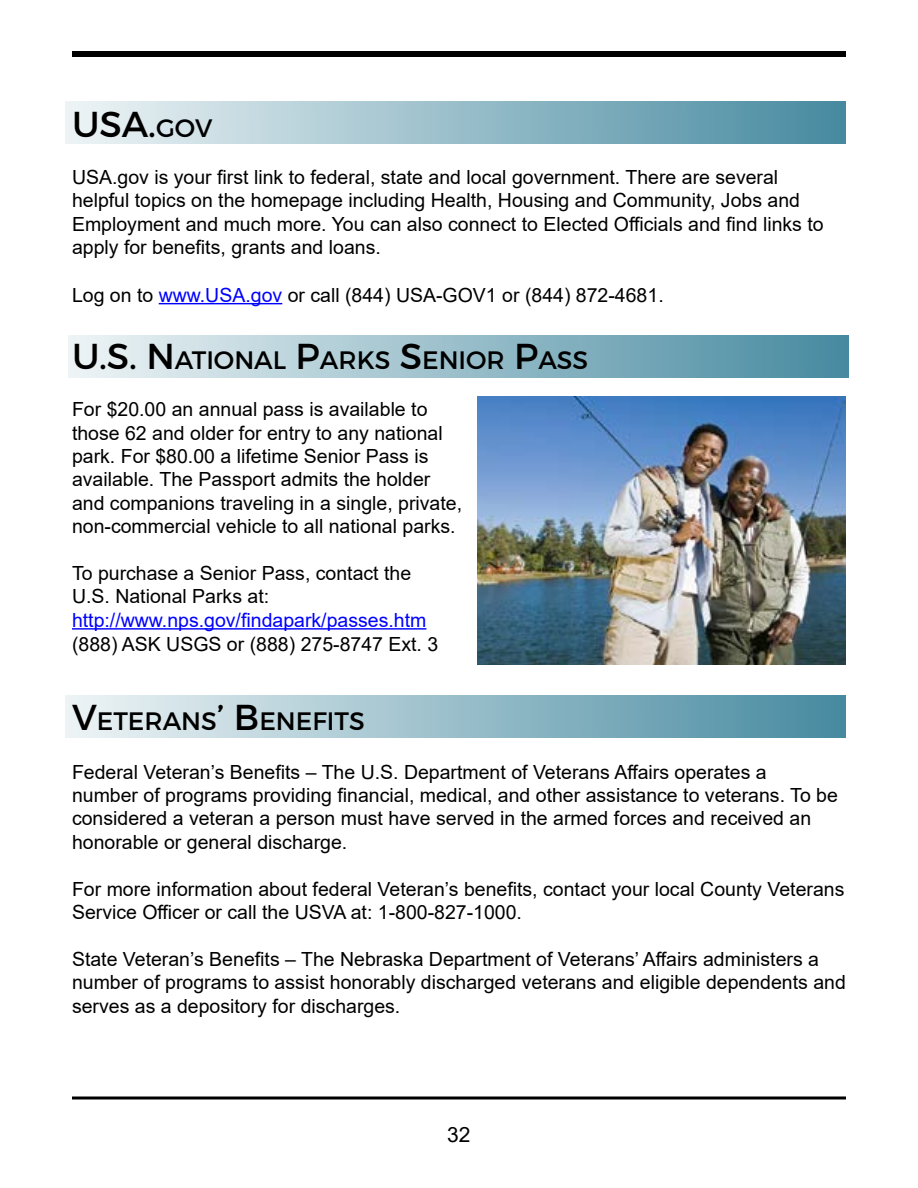
<style>
.page{position:relative;width:918px;height:1188px;background:#fff}
.page>*{position:absolute;margin:0;border:0;box-sizing:border-box;transform-origin:0 0}
.t1{font:36px "Montserrat";color:#000}
.t2{font:25.2px "Montserrat";color:#000}
.t3{font:21px "Arial";color:#000}
.t4{font:19.5px/23.4px "Arial";color:#000}
.t5{font:19.5px "Arial";color:#00f}
.s1{font-size:36px}
.s2{color:#00f}
</style>
<div class="page">
<div style="left:72px;top:51px;width:774px;height:6px;background:#000"></div>
<svg style="left:72px;top:1096px;width:774px;height:4px;background:#3f3f3f"></svg>
<img style="left:477px;top:396px;width:369px;height:269px">
<div style="left:66px;top:101px;width:780px;height:43px;background:linear-gradient(to right,#eef4f6,#478aa0)"></div>
<div style="left:69px;top:336px;width:780px;height:42px;background:linear-gradient(to right,#eef4f6,#478aa0)"></div>
<div style="left:66px;top:696px;width:780px;height:42px;background:linear-gradient(to right,#eef4f6,#478aa0)"></div>
<hr style="left:159px;top:303px;width:123px;height:1px;background:#00f">
<hr style="left:72px;top:628px;width:354px;height:2px;background:#00f">
<h1 class="t1" style="left:72px;top:102px;width:26px">USA</h1>
<p class="t2" style="left:148px;top:112px;width:66px"><span class="s1">.</span>GOV</p>
<p class="t4" style="left:72px;top:165px;width:753px">USA.gov is your first link to federal, state and local government. There are several helpful topics on the homepage including Health, Housing and Community, Jobs and Employment and much more. You can also connect to Elected Officials and find links to apply for benefits, grants and loans.</p>
<p class="t4" style="left:72px;top:283px;width:593px">Log on to <span class="s2">www.USA.gov</span> or call (844) USA-GOV1 or (844) 872-4681.</p>
<p class="t2" style="left:72px;top:344px;width:518px"><span class="s1">U.S. N</span> ATIONAL <span class="s1">P</span>ARKS <span class="s1">S</span>ENIOR <span class="s1">P</span>ASS</p>
<p class="t4" style="left:72px;top:398px;width:392px">For $20.00 an annual pass is available to those 62 and older for entry to any national park. For $80.00 a lifetime Senior Pass is available. The Passport admits the holder and companions traveling in a single, private, non-commercial vehicle to all national parks.</p>
<p class="t4" style="left:72px;top:561px;width:341px">To purchase a Senior Pass, contact the<br>U.S. National Parks at:</p>
<p class="t5" style="left:72px;top:607px;width:356px">http://www.nps.gov/findapark/passes.htm</p>
<p class="t4" style="left:72px;top:632px;width:368px">(888) ASK USGS or (888) 275-8747 Ext. 3</p>
<p class="t2" style="left:72px;top:706px;width:294px"><span class="s1">V</span>ETERANS<span class="s1">’ B</span>ENEFITS</p>
<p class="t4" style="left:72px;top:760px;width:767px">Federal Veteran’s Benefits – The U.S. Department of Veterans Affairs operates a<br>number of programs providing financial, medical, and other assistance to veterans. To be considered a veteran a person must have served in the armed forces and received an honorable or general discharge.</p>
<p class="t4" style="left:72px;top:877px;width:774px">For more information about federal Veteran’s benefits, contact your local County Veterans<br>Service Officer or call the USVA at: 1-800-827-1000.</p>
<p class="t4" style="left:72px;top:947px;width:775px">State Veteran’s Benefits – The Nebraska Department of Veterans’ Affairs administers a number of programs to assist honorably discharged veterans and eligible dependents and serves as a depository for discharges.</p>
<p class="t3" style="left:447px;top:1120px;width:25px">32</p>
</div>
